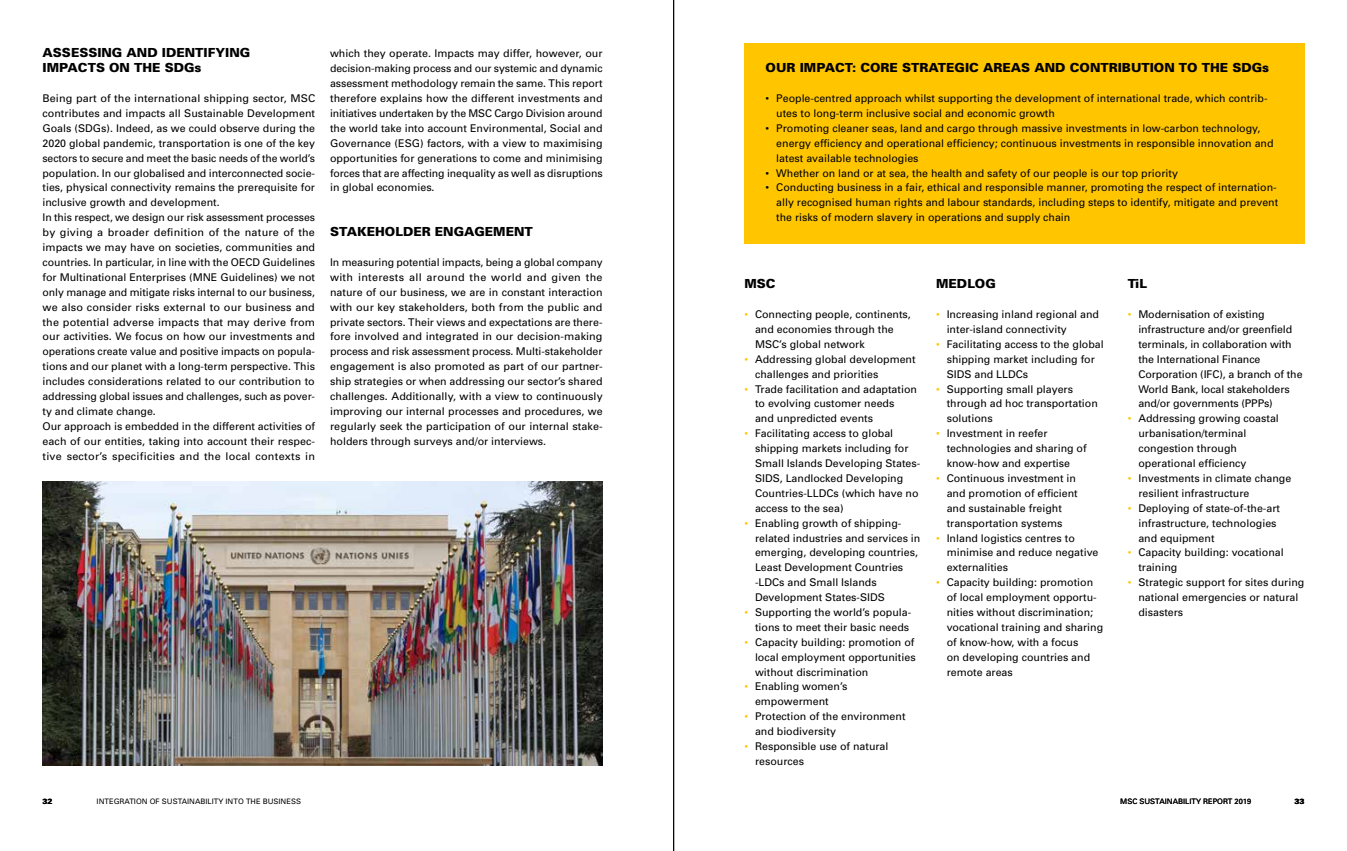
<style>
.page{position:relative;width:1347px;height:851px;background:#fff}
.page>*{position:absolute;margin:0;border:0;box-sizing:border-box;transform-origin:0 0}
.t1{font:900 12.5px/14.9px "Univers";color:#000}
.t2{font:10.62px/14.9px "Univers";color:#000}
.t3{font:7.5px "Univers";color:#000}
.t4{font:900 7.5px "Univers";color:#000}
.s1{color:#ffc600}
</style>
<div class="page">
<div style="left:744px;top:43px;width:560px;height:200px;background:#ffc600"></div>
<img style="left:43px;top:481px;width:559px;height:284px">
<hr style="left:673px;top:0;width:1px;height:850px;background:#000">
<p class="t1" style="left:43px;top:45px;width:209px">ASSESSING AND IDENTIFYING<br>IMPACTS ON THE SDGs</p>
<p class="t2" style="left:43px;top:91px;width:274px">Being part of the international shipping sector, MSC contributes and impacts all Sustainable Development Goals (SDGs). Indeed, as we could observe during the 2020 global pandemic, transportation is one of the key sectors to secure and meet the basic needs of the world’s population. In our globalised and interconnected socie&shy;ties, physical connectivity remains the prerequisite for inclusive growth and development.<br>In this respect, we design our risk assessment processes by giving a broader definition of the nature of the impacts we may have on societies, communities and countries. In particular, in line with the OECD Guidelines for Multinational Enterprises (MNE Guidelines) we not only manage and mitigate risks internal to our business, we also consider risks external to our business and the potential adverse impacts that may derive from our activities. We focus on how our investments and operations create value and positive impacts on popula&shy;tions and our planet with a long-term perspective. This includes considerations related to our contribution to addressing global issues and challenges, such as pover&shy;ty and climate change.<br>Our approach is embedded in the different activities of each of our entities, taking into account their respec&shy;tive sector’s specificities and the local contexts in</p>
<p class="t2" style="left:330px;top:46px;width:274px;text-align:justify">which they operate. Impacts may differ, however, our decision-making process and our systemic and dynamic assessment methodology remain the same. This report therefore explains how the different investments and initiatives undertaken by the MSC Cargo Division around the world take into account Environmental, Social and Governance (ESG) factors, with a view to maximising opportunities for generations to come and minimising forces that are affecting inequality as well as disruptions in global economies.</p>
<p class="t1" style="left:330px;top:224px;width:204px">STAKEHOLDER ENGAGEMENT</p>
<p class="t2" style="left:330px;top:254px;width:274px;text-align:justify">In measuring potential impacts, being a global company with interests all around the world and given the nature of our business, we are in constant interaction with our key stakeholders, both from the public and private sectors. Their views and expectations are there&shy;fore involved and integrated in our decision-making process and risk assessment process. Multi-stakeholder engagement is also promoted as part of our partner&shy;ship strategies or when addressing our sector’s shared challenges. Additionally, with a view to continuously improving our internal processes and procedures, we regularly seek the participation of our internal stake&shy;holders through surveys and/or interviews.</p>
<p class="t1" style="left:765px;top:60px;width:505px">OUR IMPACT: CORE STRATEGIC AREAS AND CONTRIBUTION TO THE SDGs</p>
<p class="t2" style="left:776px;top:91px;width:493px;text-indent:-11px">• People-centred approach whilst supporting the development of international trade, which contrib&shy;utes to long-term inclusive social and economic growth</p>
<p class="t2" style="left:776px;top:120px;width:499px;text-indent:-11px">• Promoting cleaner seas, land and cargo through massive investments in low-carbon technology, energy efficiency and operational efficiency; continuous investments in responsible innovation and latest available technologies</p>
<p class="t2" style="left:765px;top:165px;width:414px">• Whether on land or at sea, the health and safety of our people is our top priority</p>
<p class="t2" style="left:776px;top:180px;width:503px;text-indent:-11px">• Conducting business in a fair, ethical and responsible manner, promoting the respect of internation&shy;ally recognised human rights and labour standards, including steps to identify, mitigate and prevent the risks of modern slavery in operations and supply chain</p>
<p class="t1" style="left:744px;top:276px;width:33px">MSC</p>
<p class="t2" style="left:755px;top:306px;width:157px;text-indent:-11px"><span class="s1">•</span> Connecting people, continents, and economies through the<br>MSC’s global network</p>
<p class="t2" style="left:755px;top:351px;width:162px;text-indent:-11px"><span class="s1">•</span> Addressing global development challenges and priorities</p>
<p class="t2" style="left:755px;top:381px;width:163px;text-indent:-11px"><span class="s1">•</span> Trade facilitation and adaptation to evolving customer needs<br>and unpredicted events</p>
<p class="t2" style="left:755px;top:426px;width:167px;text-indent:-11px"><span class="s1">•</span> Facilitating access to global shipping markets including for<br>Small Islands Developing States-<br>SIDS, Landlocked Developing<br>Countries-LLDCs (which have no access to the sea)</p>
<p class="t2" style="left:755px;top:515px;width:167px;text-indent:-11px"><span class="s1">•</span> Enabling growth of shipping&shy;related industries and services in emerging, developing countries,<br>Least Development Countries -LDCs and Small Islands<br>Development States-SIDS</p>
<p class="t2" style="left:744px;top:604px;width:168px;text-align:right"><span class="s1">•</span> Supporting the world’s popula&shy;tions to meet their basic needs</p>
<p class="t2" style="left:755px;top:634px;width:162px;text-align:justify;text-indent:-11px"><span class="s1">•</span> Capacity building: promotion of local employment opportunities without discrimination</p>
<p class="t2" style="left:755px;top:679px;width:94px;text-indent:-11px"><span class="s1">•</span> Enabling women’s empowerment</p>
<p class="t2" style="left:755px;top:708px;width:152px;text-indent:-11px"><span class="s1">•</span> Protection of the environment and biodiversity</p>
<p class="t2" style="left:755px;top:738px;width:135px;text-indent:-11px"><span class="s1">•</span> Responsible use of natural resources</p>
<p class="t1" style="left:936px;top:276px;width:61px">MEDLOG</p>
<p class="t2" style="left:946px;top:306px;width:154px;text-indent:-11px"><span class="s1">•</span> Increasing inland regional and inter-island connectivity</p>
<p class="t2" style="left:946px;top:336px;width:159px;text-indent:-11px"><span class="s1">•</span> Facilitating access to the global shipping market including for<br>SIDS and LLDCs</p>
<p class="t2" style="left:946px;top:381px;width:153px;text-indent:-11px"><span class="s1">•</span> Supporting small players through ad hoc transportation solutions</p>
<p class="t2" style="left:946px;top:426px;width:141px;text-indent:-11px"><span class="s1">•</span> Investment in reefer technologies and sharing of know-how and expertise</p>
<p class="t2" style="left:946px;top:470px;width:133px;text-indent:-11px"><span class="s1">•</span> Continuous investment in and promotion of efficient and sustainable freight transportation systems</p>
<p class="t2" style="left:946px;top:530px;width:153px;text-indent:-11px"><span class="s1">•</span> Inland logistics centres to minimise and reduce negative externalities</p>
<p class="t2" style="left:946px;top:574px;width:158px;text-indent:-11px"><span class="s1">•</span> Capacity building: promotion of local employment opportu&shy;nities without discrimination; vocational training and sharing of know-how, with a focus<br>on developing countries and remote areas</p>
<p class="t1" style="left:1127px;top:276px;width:21px">TiL</p>
<p class="t2" style="left:1138px;top:306px;width:166px;text-indent:-11px"><span class="s1">•</span> Modernisation of existing infrastructure and/or greenfield terminals, in collaboration with the International Finance<br>Corporation (IFC), a branch of the<br>World Bank, local stakeholders and/or governments (PPPs)</p>
<p class="t2" style="left:1138px;top:411px;width:142px;text-indent:-11px"><span class="s1">•</span> Addressing growing coastal urbanisation/terminal congestion through operational efficiency</p>
<p class="t2" style="left:1138px;top:470px;width:154px;text-indent:-11px"><span class="s1">•</span> Investments in climate change resilient infrastructure</p>
<p class="t2" style="left:1138px;top:500px;width:143px;text-indent:-11px"><span class="s1">•</span> Deploying of state-of-the-art infrastructure, technologies and equipment</p>
<p class="t2" style="left:1138px;top:545px;width:147px;text-indent:-11px"><span class="s1">•</span> Capacity building: vocational training</p>
<p class="t2" style="left:1138px;top:574px;width:167px;text-indent:-11px"><span class="s1">•</span> Strategic support for sites during national emergencies or natural disasters</p>
<p class="t4" style="left:43px;top:796px;width:12px">32</p>
<p class="t3" style="left:97px;top:796px;width:206px">INTEGRATION OF SUSTAINABILITY INTO THE BUSINESS</p>
<p class="t3" style="left:1120px;top:796px;width:132px">MSC SUSTAINABILITY REPORT 2019</p>
<p class="t4" style="left:1294px;top:796px;width:12px">33</p>
</div>
